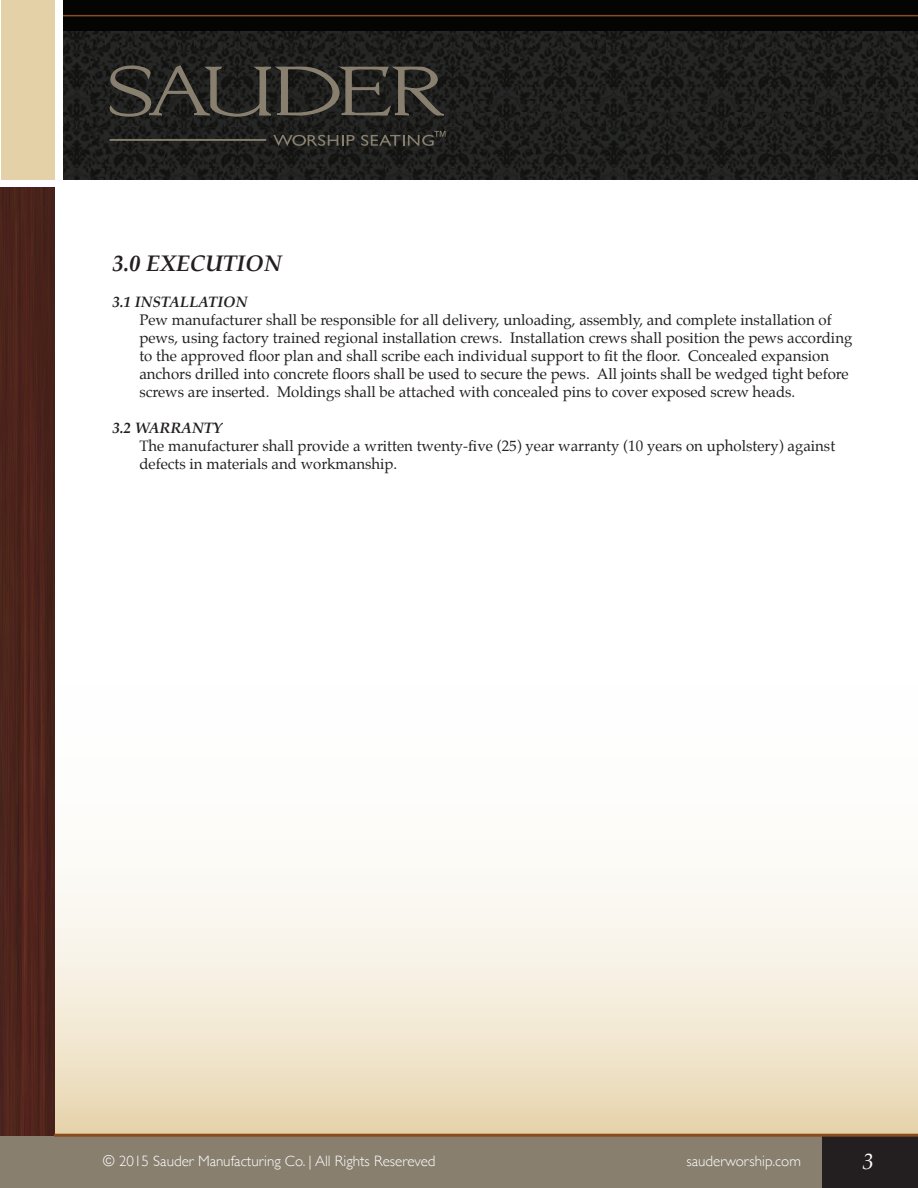
<style>
.page{position:relative;width:918px;height:1188px;background:#fff}
.page>*{position:absolute;margin:0;border:0;box-sizing:border-box;transform-origin:0 0}
.t1{font:italic 700 22.5px "Palatino";color:#231f20}
.t2{font:italic 22.5px "Palatino";color:#fff}
.t3{font:15px/18px "Palatino";color:#231f20}
.t4{font:300 15px "Gill Sans";color:#fff}
.t5{font:italic 700 15px "Palatino";color:#231f20}
</style>
<div class="page">
<svg style="left:55px;top:878px;width:863px;height:256px"></svg>
<div style="left:63px;top:0;width:855px;height:180px;background:#040503"></div>
<img style="left:63px;top:32px;width:855px;height:148px">
<svg style="left:108px;top:64px;width:341px;height:53px;background:#373631"></svg>
<svg style="left:273px;top:135px;width:82px;height:11px"></svg>
<hr style="left:110px;top:139px;width:156px;height:2px;background:#867c6a">
<svg style="left:361px;top:131px;width:85px;height:15px"></svg>
<div style="left:1px;top:1px;width:54px;height:179px;background:#e5d1a7"></div>
<hr style="left:63px;top:15px;width:855px;height:1px;background:#894c1d">
<img style="left:1px;top:188px;width:54px;height:948px">
<div style="left:0;top:1136px;width:918px;height:52px;background:#887f6f"></div>
<div style="left:823px;top:1135px;width:95px;height:53px;background:#231f20"></div>
<hr style="left:54px;top:1134px;width:864px;height:3px;background:#894c1d">
<p class="t1" style="left:112px;top:245px;width:171px">3.0 EXECUTION</p>
<p class="t5" style="left:112px;top:290px;width:137px">3.1 INSTALLATION</p>
<p class="t3" style="left:139px;top:311px;width:694px">Pew manufacturer shall be responsible for all delivery, unloading, assembly, and complete installation of</p>
<p class="t3" style="left:139px;top:329px;width:715px">pews, using factory trained regional installation crews. Installation crews shall position the pews according</p>
<p class="t3" style="left:139px;top:347px;width:691px">to the approved floor plan and shall scribe each individual support to fit the floor. Concealed expansion</p>
<p class="t3" style="left:139px;top:365px;width:711px">anchors drilled into concrete floors shall be used to secure the pews. All joints shall be wedged tight before screws are inserted. Moldings shall be attached with concealed pins to cover exposed screw heads.</p>
<p class="t5" style="left:112px;top:416px;width:111px">3.2 WARRANTY</p>
<p class="t3" style="left:139px;top:437px;width:697px">The manufacturer shall provide a written twenty-five (25) year warranty (10 years on upholstery) against</p>
<p class="t3" style="left:139px;top:455px;width:259px">defects in materials and workmanship.</p>
<p class="t4" style="left:103px;top:1150px;width:334px">© 2015 Sauder Manufacturing Co. | All Rights Resereved</p>
<p class="t4" style="left:687px;top:1150px;width:116px">sauderworship.com</p>
<p class="t2" style="left:863px;top:1143px;width:13px">3</p>
</div>
